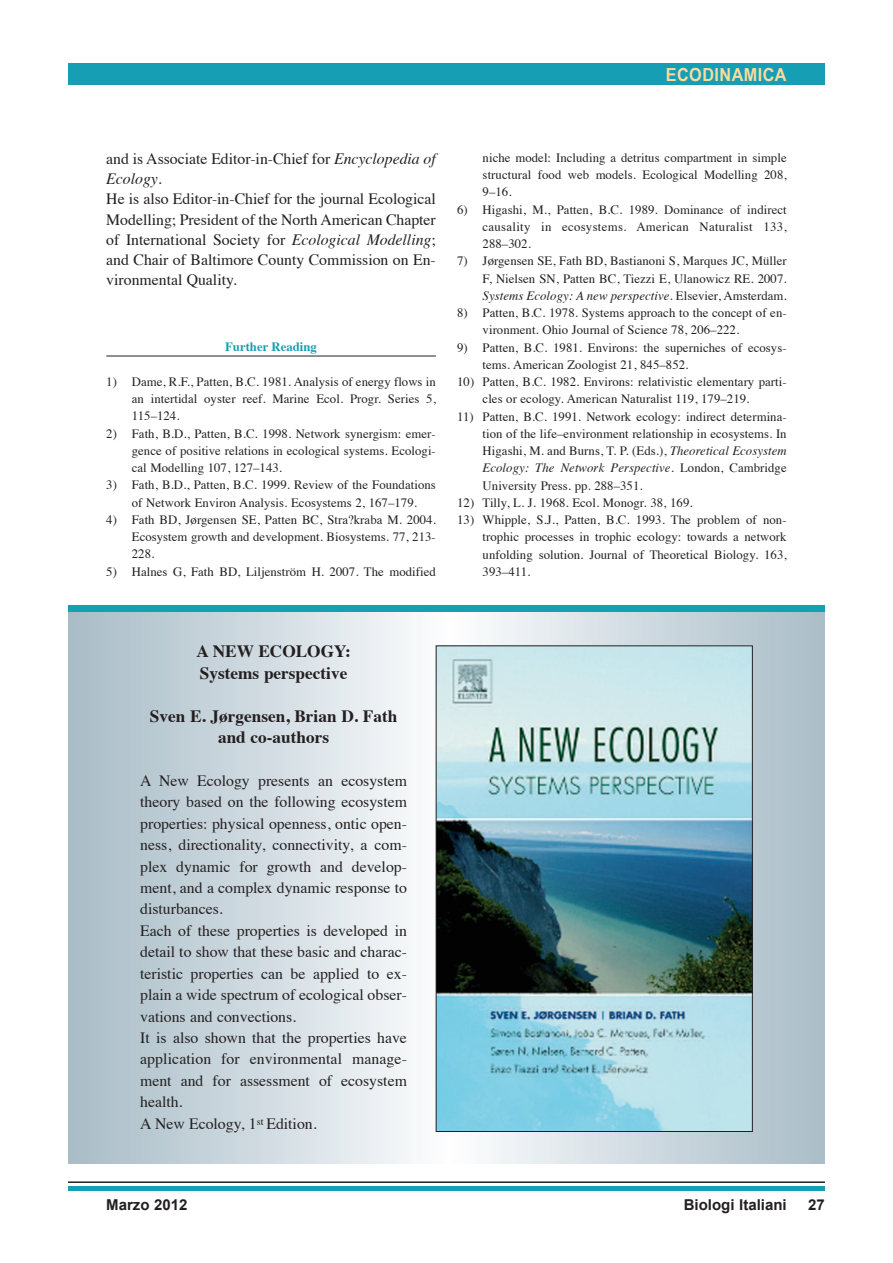
<style>
.page{position:relative;width:893px;height:1263px;background:#fff}
.page>*{position:absolute;margin:0;border:0;box-sizing:border-box;transform-origin:0 0}
.t1{font:700 18px "Arial Narrow";letter-spacing:.025em;color:#feda9e;scale:1.1 1}
.t2{font:700 17.25px/21.5px "Times";color:#231f20}
.t3{font:15.75px/21.5px "Times";color:#231f20}
.t4{font:700 15px "Arial";color:#231f20}
.t5{font:12.75px/17.2px "Times";letter-spacing:.005em;color:#231f20;text-align:justify}
.t6{font:700 12.75px "Times";color:#169fb4}
.s1{font-style:italic}
</style>
<div class="page">
<svg style="left:68px;top:612px;width:757px;height:551px;background:#ccd7de"></svg>
<hr style="left:106px;top:356px;width:330px;height:1px;background:#231f20">
<div style="left:68px;top:1186px;width:757px;height:5px;background:#169fb4"></div>
<div style="left:68px;top:64px;width:757px;height:21px;background:#169fb4"></div>
<div style="left:68px;top:606px;width:757px;height:6px;background:#169fb4"></div>
<hr style="left:68px;top:1181px;width:757px;height:2px;background:#231f20">
<img style="left:438px;top:647px;width:313px;height:483px">
<div style="left:436px;top:645px;width:317px;height:487px;border:1px solid #231f20"></div>
<h1 class="t1" style="left:666px;top:64px;width:111px">ECODINAMICA</h1>
<p class="t3" style="left:106px;top:150px;width:331px;line-height:20.2px">and is Associate Editor-in-Chief for <span class="s1">Encyclopedia of Ecology</span>.<br>He is also Editor-in-Chief for the journal Ecological Modelling; President of the North American Chapter of International Society for <span class="s1">Ecological Modelling</span>; and Chair of Baltimore County Commission on En&shy;vironmental Quality.</p>
<p class="t6" style="left:225px;top:342px;width:93px">Further Reading</p>
<p class="t5" style="left:132px;top:374px;width:306px;text-indent:-26px">1) Dame, R.F., Patten, B.C. 1981. Analysis of energy flows in an intertidal oyster reef. Marine Ecol. Progr. Series 5, 115–124.</p>
<p class="t5" style="left:132px;top:426px;width:306px;text-indent:-26px">2) Fath, B.D., Patten, B.C. 1998. Network synergism: emer&shy;gence of positive relations in ecological systems. Ecologi&shy;cal Modelling 107, 127–143.</p>
<p class="t5" style="left:106px;top:478px;width:331px;text-align:center">3) Fath, B.D., Patten, B.C. 1999. Review of the Foundations of Network Environ Analysis. Ecosystems 2, 167–179.</p>
<p class="t5" style="left:132px;top:512px;width:306px;text-indent:-26px">4) Fath BD, Jørgensen SE, Patten BC, Stra?kraba M. 2004.<br>Ecosystem growth and development. Biosystems. 77, 213- 228.</p>
<p class="t5" style="left:106px;top:564px;width:331px">5) Halnes G, Fath BD, Liljenström H. 2007. The modified</p>
<p class="t5" style="left:483px;top:150px;width:306px">niche model: Including a detritus compartment in simple structural food web models. Ecological Modelling 208, 9–16.</p>
<p class="t5" style="left:483px;top:202px;width:306px;text-indent:-26px">6) Higashi, M., Patten, B.C. 1989. Dominance of indirect causality in ecosystems. American Naturalist 133, 288–302.</p>
<p class="t5" style="left:483px;top:253px;width:306px;text-indent:-26px">7) Jørgensen SE, Fath BD, Bastianoni S, Marques JC, Müller F, Nielsen SN, Patten BC, Tiezzi E, Ulanowicz RE. 2007.<br><span class="s1">Systems Ecology: A new perspective</span>. Elsevier, Amsterdam.</p>
<p class="t5" style="left:483px;top:305px;width:306px;text-indent:-26px">8) Patten, B.C. 1978. Systems approach to the concept of en&shy;vironment. Ohio Journal of Science 78, 206–222.</p>
<p class="t5" style="left:483px;top:340px;width:306px;text-indent:-26px">9) Patten, B.C. 1981. Environs: the superniches of ecosys&shy;tems. American Zoologist 21, 845–852.</p>
<p class="t5" style="left:483px;top:374px;width:306px;text-indent:-26px">10) Patten, B.C. 1982. Environs: relativistic elementary parti&shy;cles or ecology. American Naturalist 119, 179–219.</p>
<p class="t5" style="left:483px;top:409px;width:306px;text-indent:-26px">11) Patten, B.C. 1991. Network ecology: indirect determina&shy;tion of the life–environment relationship in ecosystems. In Higashi, M. and Burns, T. P. (Eds.), <span class="s1">Theoretical Ecosystem Ecology: The Network Perspective.</span> London, Cambridge University Press. pp. 288–351.</p>
<p class="t5" style="left:457px;top:495px;width:237px">12) Tilly, L. J. 1968. Ecol. Monogr. 38, 169.</p>
<p class="t5" style="left:483px;top:512px;width:306px;text-indent:-26px">13) Whipple, S.J., Patten, B.C. 1993. The problem of non&shy;trophic processes in trophic ecology: towards a network unfolding solution. Journal of Theoretical Biology. 163, 393–411.</p>
<h2 class="t2" style="left:196px;top:642px;width:156px">A NEw ECOLOGY:<br>Systems perspective</h2>
<h2 class="t2" style="left:150px;top:706px;width:249px;text-align:center">Sven E. Jørgensen, Brian D. Fath and co-authors</h2>
<p class="t3" style="left:140px;top:771px;width:268px">A New Ecology presents an ecosystem theory based on the following ecosystem properties: physical openness, ontic open&shy;ness, directionality, connectivity, a com&shy;plex dynamic for growth and develop&shy;ment, and a complex dynamic response to disturbances.<br>Each of these properties is developed in detail to show that these basic and charac&shy;teristic properties can be applied to ex&shy;plain a wide spectrum of ecological obser&shy;vations and convections.<br>It is also shown that the properties have application for environmental manage&shy;ment and for assessment of ecosystem health.<br>A New Ecology, 1<sup>st</sup> Edition.</p>
<p class="t4" style="left:106px;top:1196px;width:83px">Marzo 2012</p>
<p class="t4" style="left:684px;top:1196px;width:104px">Biologi Italiani</p>
<p class="t4" style="left:808px;top:1196px;width:18px">27</p>
</div>
